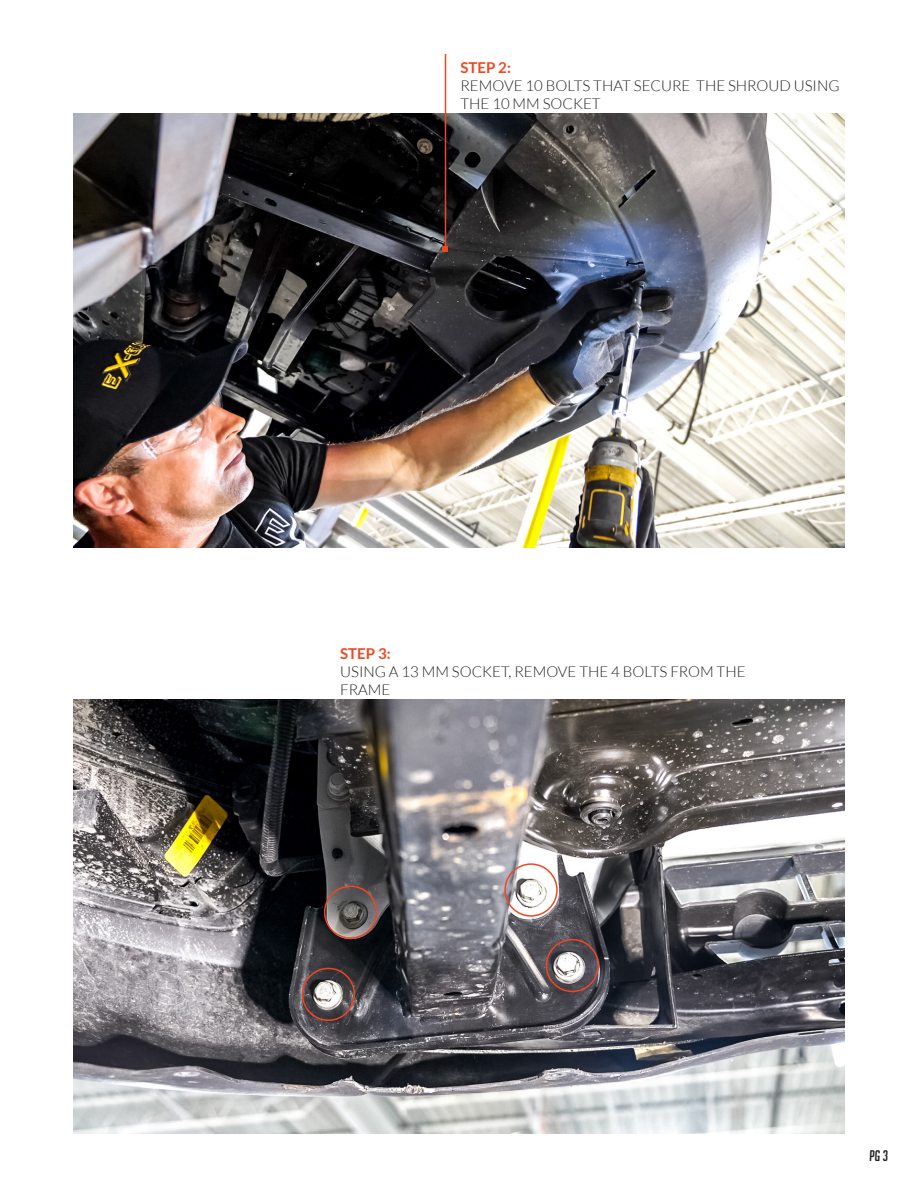
<style>
.page{position:relative;width:918px;height:1188px;background:#fff}
.page>*{position:absolute;margin:0;border:0;box-sizing:border-box;transform-origin:0 0}
.t1{font:300 15px/18px "Lato";color:#231f20}
.t2{font:700 15px "Lato";color:#ef4722}
.t3{font:italic 15px "Big Noodle Titling";color:#231f20}
</style>
<div class="page">
<img style="left:73px;top:113px;width:772px;height:435px">
<hr style="left:445px;top:54px;width:1px;height:195px;background:#ef4722">
<svg style="left:442px;top:246px;width:6px;height:6px"></svg>
<img style="left:73px;top:700px;width:772px;height:434px">
<div style="left:324px;top:886px;width:53px;height:53px;border:2px solid #ef4722;border-radius:50%"></div>
<div style="left:302px;top:968px;width:53px;height:53px;border:2px solid #ef4722;border-radius:50%"></div>
<div style="left:504px;top:863px;width:54px;height:54px;border:2px solid #ef4722;border-radius:50%"></div>
<div style="left:546px;top:939px;width:53px;height:53px;border:2px solid #ef4722;border-radius:50%"></div>
<p class="t2" style="left:460px;top:58px;width:52px">STEP 2:</p>
<p class="t1" style="left:460px;top:76px;width:381px">REMOVE 10 BOLTS THAT SECURE THE SHROUD USING<br>THE 10 MM SOCKET</p>
<p class="t2" style="left:340px;top:645px;width:52px">STEP 3:</p>
<p class="t1" style="left:340px;top:663px;width:407px">USING A 13 MM SOCKET, REMOVE THE 4 BOLTS FROM THE<br>FRAME</p>
<p class="t3" style="left:870px;top:1148px;width:20px">PG 3</p>
</div>
